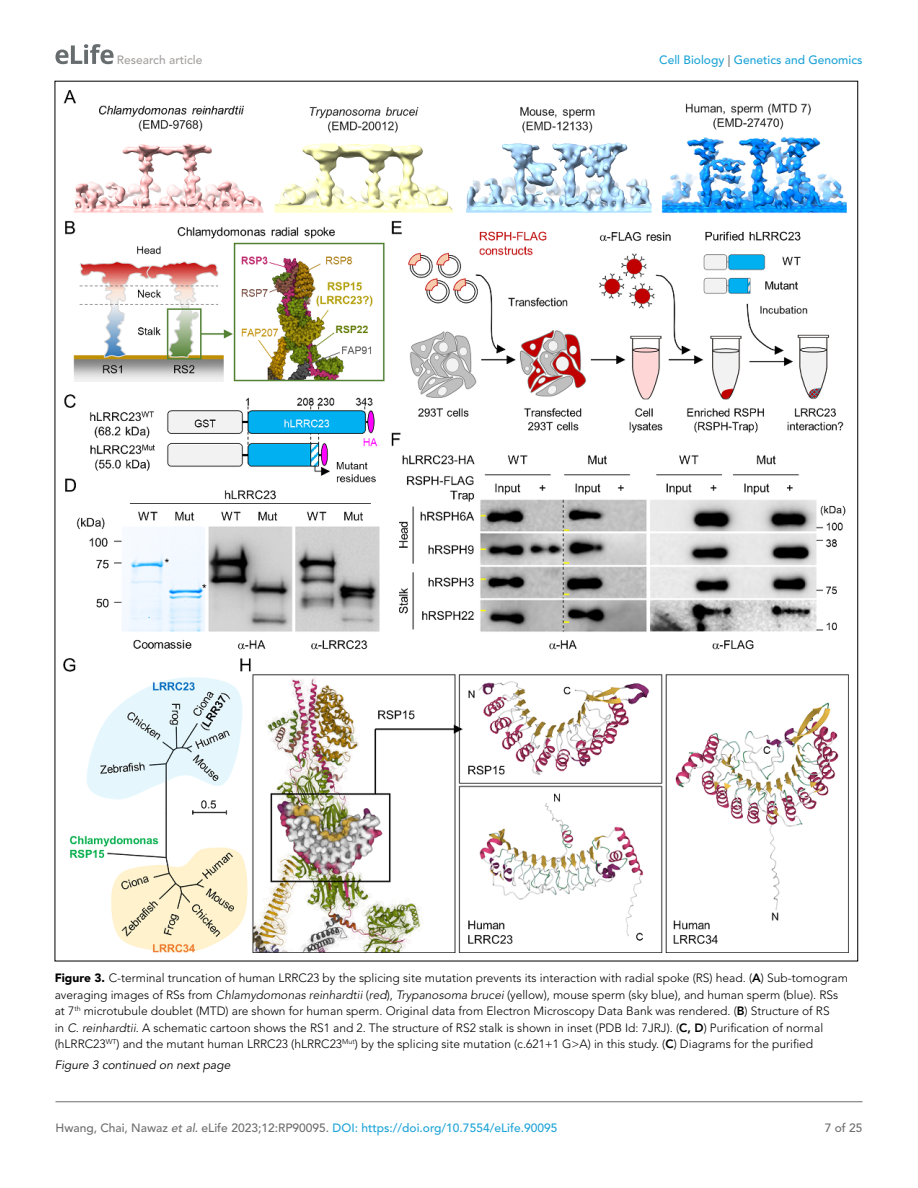
<style>
.page{position:relative;width:918px;height:1188px;background:#fff}
.page>*{position:absolute;margin:0;border:0;box-sizing:border-box;transform-origin:0 0}
.t1{font:300 12px/16.5px "Avenir LT Std";color:#000}
.t2{font:500 12px "Avenir LT Std";color:#1ea4d7}
.t3{font:italic 12px "Avenir LT Std";color:#000}
.t4{font:500 12px "Avenir LT Std";color:#a3a09f}
.t5{font:500 12px "Avenir LT Std";color:#6e6e70}
.s1{color:#6e6e70}
.s2{font-weight:900}
.s3{font-weight:800}
.s4{font-style:italic}
.s5{font-style:italic;color:#6e6e70}
</style>
<div class="page">
<svg style="left:55px;top:44px;width:59px;height:20px"></svg>
<hr style="left:56px;top:1101px;width:806px;height:1px;background:#6e6e70">
<img style="left:64px;top:90px;width:785px;height:862px">
<p class="t4" style="left:117px;top:53px;width:87px">Research article</p>
<p class="t2" style="left:659px;top:53px;width:205px">Cell Biology <span class="s1">|</span> Genetics and Genomics</p>
<p class="t1" style="left:55px;top:970px;width:795px"><span class="s2">Figure 3.</span> C-terminal truncation of human LRRC23 by the splicing site mutation prevents its interaction with radial spoke (RS) head. (<span class="s3">A</span>) Sub-tomogram averaging images of RSs from <span class="s4">Chlamydomonas reinhardtii</span> (<span class="s4">red</span>), <span class="s4">Trypanosoma brucei</span> (yellow), mouse sperm (sky blue), and human sperm (blue). RSs at 7<sup>th</sup> microtubule doublet (MTD) are shown for human sperm. Original data from Electron Microscopy Data Bank was rendered. (<span class="s3">B</span>) Structure of RS<br>in <span class="s4">C. reinhardtii</span>. A schematic cartoon shows the RS1 and 2. The structure of RS2 stalk is shown in inset (PDB Id: 7JRJ). (<span class="s3">C, D</span>) Purification of normal (hLRRC23<sup>WT</sup>) and the mutant human LRRC23 (hLRRC23<sup>Mut</sup>) by the splicing site mutation (c.621+1 G&gt;A) in this study. (<span class="s3">C</span>) Diagrams for the purified</p>
<p class="t3" style="left:55px;top:1058px;width:177px">Figure 3 continued on next page</p>
<p class="t2" style="left:56px;top:1121px;width:503px"><span class="s1">Hwang, Chai, Nawaz</span> <span class="s5">et al</span><span class="s1">. eLife 2023;12:RP90095.</span> DOI: https://doi.org/10.7554/eLife.90095</p>
<p class="t5" style="left:825px;top:1121px;width:39px">7 of 25</p>
</div>
